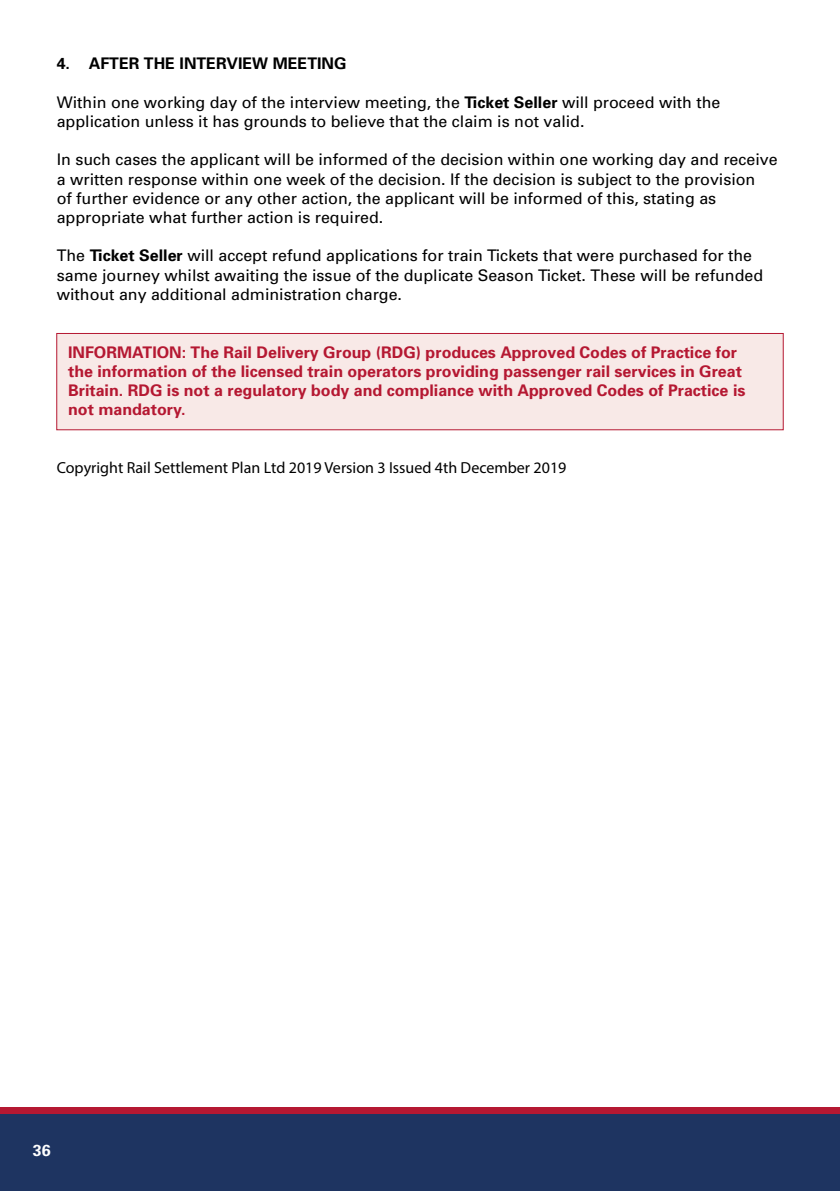
<style>
.page{position:relative;width:840px;height:1191px;background:#fff}
.page>*{position:absolute;margin:0;border:0;box-sizing:border-box;transform-origin:0 0}
.t1{font:16px/19.2px "Univers";color:#000}
.t2{font:700 16px/19.2px "Univers";color:#b51832}
.t3{font:16px "Myriad Pro";color:#000}
.t4{font:700 16px "Univers";color:#000}
.t5{font:700 16px "Univers";color:#fff}
.s1{font-weight:700}
</style>
<div class="page">
<div style="left:0;top:1107px;width:839px;height:84px;background:#1e3461"></div>
<div style="left:0;top:1107px;width:839px;height:6px;background:#b51832"></div>
<div style="left:56px;top:333px;width:727px;height:97px;background:#f8e9e7;border:1px solid #b51832"></div>
<p class="t4" style="left:57px;top:54px;width:291px">4. AFTER THE INTERVIEW MEETING</p>
<p class="t1" style="left:57px;top:93px;width:664px">Within one working day of the interview meeting, the <span class="s1">Ticket Seller</span> will proceed with the application unless it has grounds to believe that the claim is not valid.</p>
<p class="t1" style="left:57px;top:150px;width:722px">In such cases the applicant will be informed of the decision within one working day and receive a written response within one week of the decision. If the decision is subject to the provision<br>of further evidence or any other action, the applicant will be informed of this, stating as appropriate what further action is required.</p>
<p class="t1" style="left:57px;top:246px;width:707px">The <span class="s1">Ticket Seller</span> will accept refund applications for train Tickets that were purchased for the same journey whilst awaiting the issue of the duplicate Season Ticket. These will be refunded without any additional administration charge.</p>
<p class="t2" style="left:68px;top:342px;width:678px">INFORMATION: The Rail Delivery Group (RDG) produces Approved Codes of Practice for the information of the licensed train operators providing passenger rail services in Great Britain. RDG is not a regulatory body and compliance with Approved Codes of Practice is not mandatory.</p>
<p class="t3" style="left:57px;top:457px;width:511px">Copyright Rail Settlement Plan Ltd 2019 Version 3 Issued 4th December 2019</p>
<p class="t5" style="left:33px;top:1140px;width:19px">36</p>
</div>
